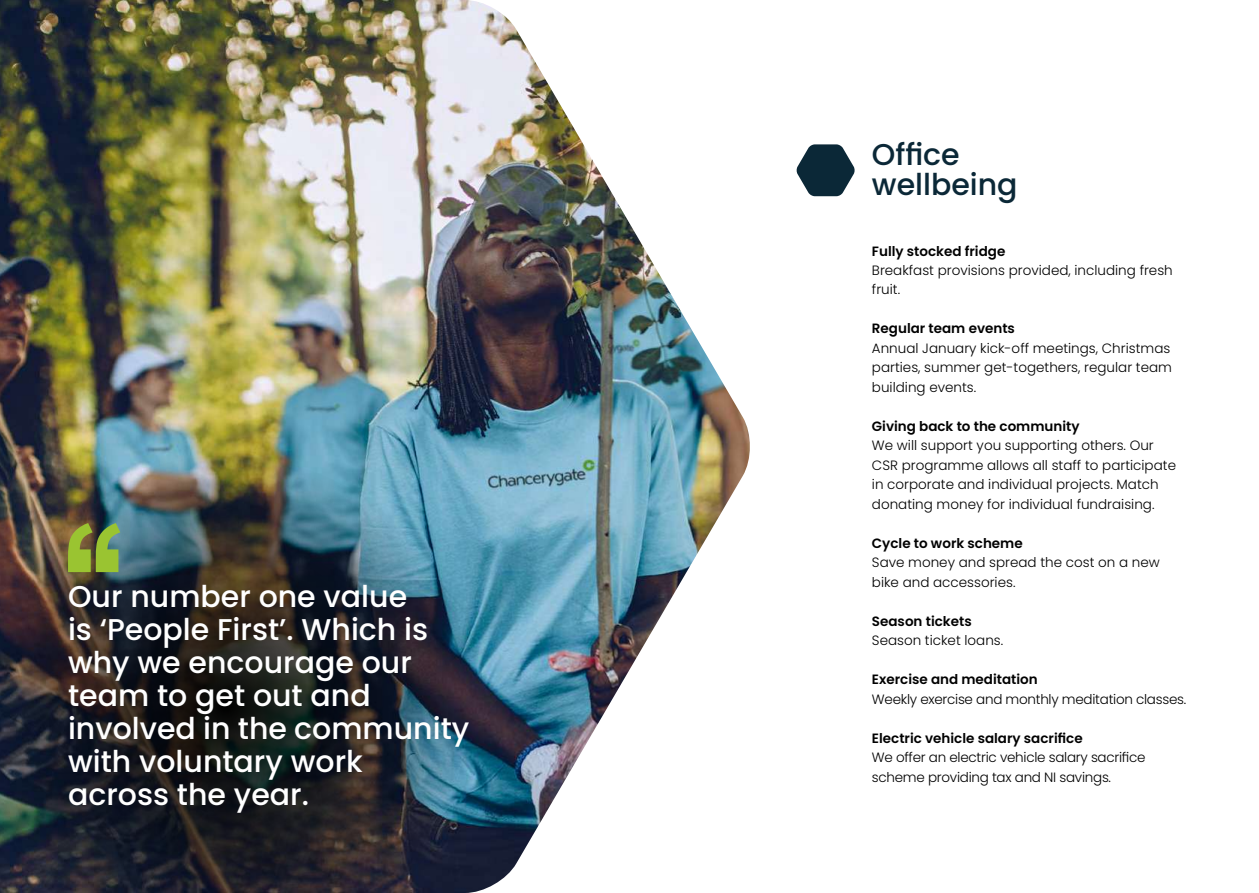
<style>
.page{position:relative;width:1259px;height:893px;background:#fff}
.page>*{position:absolute;margin:0;border:0;box-sizing:border-box;transform-origin:0 0}
.t1{font:500 30px/33px "Poppins";color:#fff}
.t2{font:500 30px/30px "Poppins";color:#0b2837}
.t3{font:300 13.5px/19.5px "Poppins";color:#000}
.t4{font:600 13.5px "Poppins";color:#000}
.t5{font:300 13.5px/19.5px "Poppins";letter-spacing:-.02em;color:#000}
</style>
<div class="page">
<img style="left:0;top:0;width:750px;height:892px">
<img style="left:0;top:455px;width:476px;height:438px">
<svg style="left:68px;top:523px;width:52px;height:49px;background:#829e3a"></svg>
<svg style="left:796px;top:144px;width:59px;height:52px"></svg>
<h1 class="t1" style="left:68px;top:581px;width:403px">Our number one value<br>is ‘People First’. Which is why we encourage our team to get out and involved in the community with voluntary work across the year.</h1>
<h1 class="t2" style="left:872px;top:140px;width:147px">Office wellbeing</h1>
<p class="t4" style="left:872px;top:243px;width:135px">Fully stocked fridge</p>
<p class="t3" style="left:872px;top:261px;width:302px">Breakfast provisions provided, including fresh fruit.</p>
<p class="t4" style="left:872px;top:321px;width:144px">Regular team events</p>
<p class="t3" style="left:872px;top:339px;width:302px">Annual January kick-off meetings, Christmas parties, summer get-togethers, regular team building events.</p>
<p class="t4" style="left:872px;top:418px;width:209px">Giving back to the community</p>
<p class="t3" style="left:872px;top:436px;width:306px">We will support you supporting others. Our CSR programme allows all staff to participate in corporate and individual projects. Match donating money for individual fundraising.</p>
<p class="t4" style="left:872px;top:535px;width:152px">Cycle to work scheme</p>
<p class="t3" style="left:872px;top:553px;width:289px">Save money and spread the cost on a new bike and accessories.</p>
<p class="t4" style="left:872px;top:613px;width:101px">Season tickets</p>
<p class="t3" style="left:872px;top:631px;width:133px">Season ticket loans.</p>
<p class="t4" style="left:872px;top:672px;width:167px">Exercise and meditation</p>
<p class="t5" style="left:872px;top:689px;width:316px">Weekly exercise and monthly meditation classes.</p>
<p class="t4" style="left:872px;top:730px;width:212px">Electric vehicle salary sacrifice</p>
<p class="t5" style="left:872px;top:748px;width:275px">We offer an electric vehicle salary sacrifice scheme providing tax and NI savings.</p>
</div>
